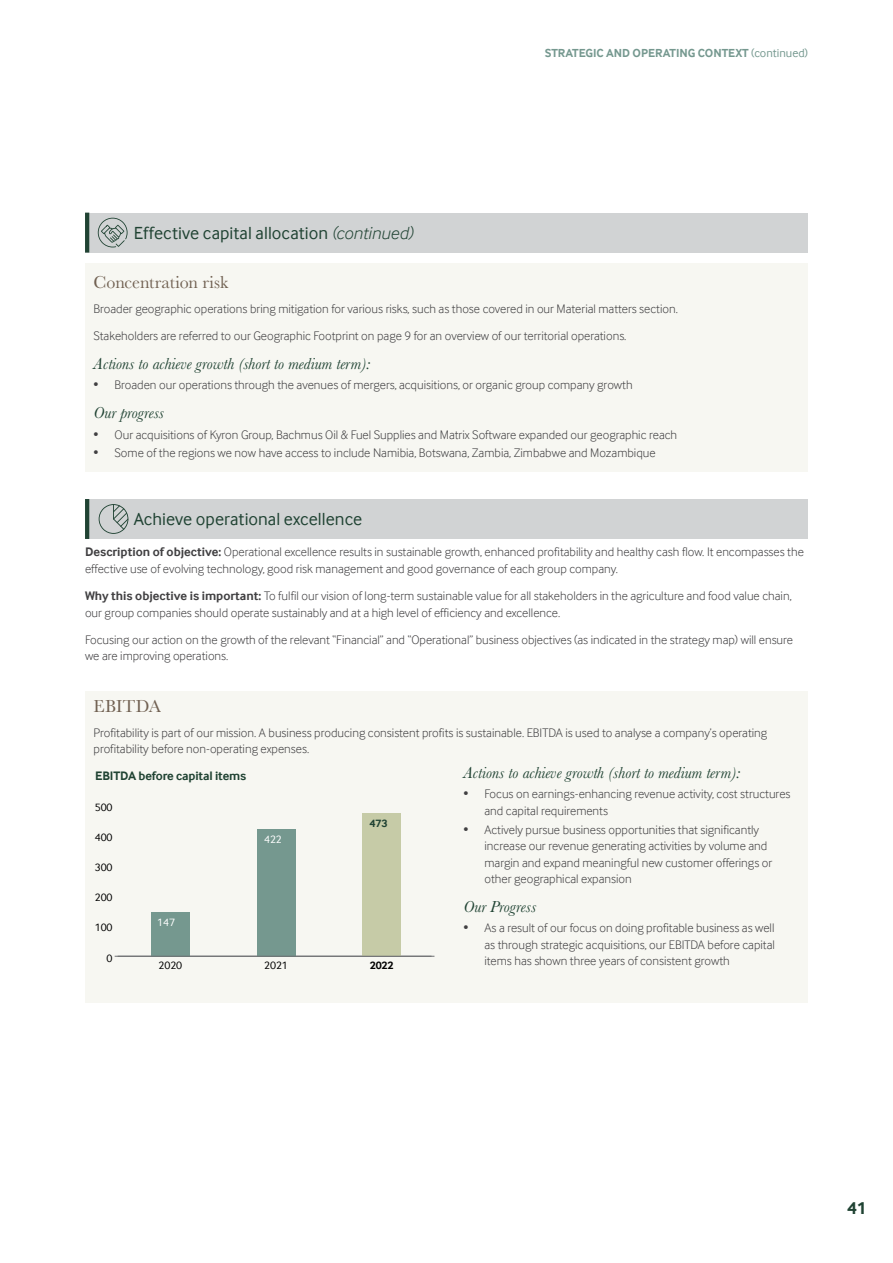
<style>
.page{position:relative;width:893px;height:1263px;background:#fff}
.page>*{position:absolute;margin:0;border:0;box-sizing:border-box;transform-origin:0 0}
.t1{font:18px "Inter Face";color:#204333}
.t2{font:18px "Baskerville";color:#716152}
.t3{font:700 18px "Inter Face";color:#204333}
.t4{font:italic 16.5px "Baskerville";color:#204333}
.t5{font:300 12.75px/16.5px "Inter Face";color:#414042}
.t6{font:700 12.6px "Inter Face";letter-spacing:-.01em;color:#204333}
.t7{font:700 12px "Inter Face";color:#75988f}
.t8{font:11.1px "Inter Face";letter-spacing:-.01em;color:#000}
.t9{font:11.1px "Inter Face";letter-spacing:-.01em;color:#fff}
.t10{font:700 11.1px "Inter Face";color:#000}
.t11{font:700 11.1px "Inter Face";color:#204333}
.s1{font-weight:400}
.s2{font-weight:300;font-style:italic}
.s3{font-weight:700}
</style>
<div class="page">
<div style="left:85px;top:213px;width:723px;height:40px;background:#d1d3d4"></div>
<svg style="left:98px;top:218px;width:30px;height:29px"></svg>
<hr style="left:85px;top:213px;width:4px;height:40px;background:#204333">
<div style="left:85px;top:263px;width:723px;height:209px;background:#f7f7f2"></div>
<div style="left:85px;top:499px;width:723px;height:40px;background:#d1d3d4"></div>
<svg style="left:99px;top:504px;width:29px;height:30px"></svg>
<hr style="left:85px;top:499px;width:4px;height:40px;background:#204333">
<div style="left:85px;top:691px;width:723px;height:312px;background:#f7f7f2"></div>
<hr style="left:118px;top:956px;width:316px;height:1px;background:#6d6e71">
<div style="left:257px;top:829px;width:38px;height:127px;background:#75988f"></div>
<div style="left:151px;top:912px;width:38px;height:44px;background:#75988f"></div>
<div style="left:363px;top:813px;width:38px;height:143px;background:#c6cba7"></div>
<hr style="left:115px;top:956px;width:316px;height:1px;background:#6d6e71">
<p class="t7" style="left:545px;top:46px;width:265px">STRATEGIC AND OPERATING CONTEXT <span class="s1">(continued)</span></p>
<h1 class="t1" style="left:134px;top:222px;width:281px">Effective capital allocation <span class="s2">(continued)</span></h1>
<h1 class="t2" style="left:94px;top:270px;width:136px">Concentration risk</h1>
<p class="t5" style="left:94px;top:295px;width:586px;line-height:27.2px">Broader geographic operations bring mitigation for various risks, such as those covered in our Material matters section.<br>Stakeholders are referred to our Geographic Footprint on page 9 for an overview of our territorial operations.</p>
<p class="t4" style="left:94px;top:352px;width:278px">Actions to achieve growth (short to medium term):</p>
<p class="t5" style="left:94px;top:377px;width:541px">• Broaden our operations through the avenues of mergers, acquisitions, or organic group company growth</p>
<p class="t4" style="left:94px;top:402px;width:72px">Our progress</p>
<p class="t5" style="left:94px;top:426px;width:585px">• Our acquisitions of Kyron Group, Bachmus Oil &amp; Fuel Supplies and Matrix Software expanded our geographic reach</p>
<p class="t5" style="left:94px;top:445px;width:564px">• Some of the regions we now have access to include Namibia, Botswana, Zambia, Zimbabwe and Mozambique</p>
<h1 class="t1" style="left:134px;top:509px;width:230px">Achieve operational excellence</h1>
<p class="t5" style="left:85px;top:544px;width:720px"><span class="s3">Description of objective:</span> Operational excellence results in sustainable growth, enhanced profitability and healthy cash flow. It encompasses the effective use of evolving technology, good risk management and good governance of each group company.</p>
<p class="t5" style="left:85px;top:587px;width:708px"><span class="s3">Why this objective is important:</span> To fulfil our vision of long-term sustainable value for all stakeholders in the agriculture and food value chain, our group companies should operate sustainably and at a high level of efficiency and excellence.</p>
<p class="t5" style="left:85px;top:631px;width:710px">Focusing our action on the growth of the relevant “Financial” and “Operational” business objectives (as indicated in the strategy map) will ensure we are improving operations.</p>
<h1 class="t2" style="left:94px;top:695px;width:69px">EBITDA</h1>
<p class="t5" style="left:94px;top:724px;width:675px">Profitability is part of our mission. A business producing consistent profits is sustainable. EBITDA is used to analyse a company’s operating profitability before non-operating expenses.</p>
<p class="t4" style="left:463px;top:761px;width:278px">Actions to achieve growth (short to medium term):</p>
<p class="t5" style="left:484px;top:786px;width:307px;text-indent:-21px">• Focus on earnings-enhancing revenue activity, cost structures and capital requirements</p>
<p class="t5" style="left:484px;top:821px;width:289px;text-indent:-21px">• Actively pursue business opportunities that significantly increase our revenue generating activities by volume and margin and expand meaningful new customer offerings or other geographical expansion</p>
<p class="t4" style="left:463px;top:895px;width:74px">Our Progress</p>
<p class="t5" style="left:484px;top:920px;width:292px;text-align:justify;text-indent:-21px">• As a result of our focus on doing profitable business as well as through strategic acquisitions, our EBITDA before capital items has shown three years of consistent growth</p>
<p class="t6" style="left:95px;top:768px;width:153px">EBITDA before capital items</p>
<p class="t8" style="left:95px;top:801px;width:19px">500</p>
<p class="t11" style="left:370px;top:817px;width:19px">473</p>
<p class="t8" style="left:95px;top:831px;width:19px">400</p>
<p class="t9" style="left:264px;top:833px;width:19px">422</p>
<p class="t8" style="left:95px;top:861px;width:19px">300</p>
<p class="t8" style="left:95px;top:891px;width:19px">200</p>
<p class="t9" style="left:157px;top:916px;width:19px">147</p>
<p class="t8" style="left:95px;top:921px;width:19px">100</p>
<p class="t8" style="left:107px;top:951px;width:8px">0</p>
<p class="t8" style="left:159px;top:959px;width:25px">2020</p>
<p class="t8" style="left:264px;top:959px;width:25px">2021</p>
<p class="t10" style="left:370px;top:959px;width:25px">2022</p>
<h1 class="t3" style="left:847px;top:1198px;width:21px">41</h1>
</div>
